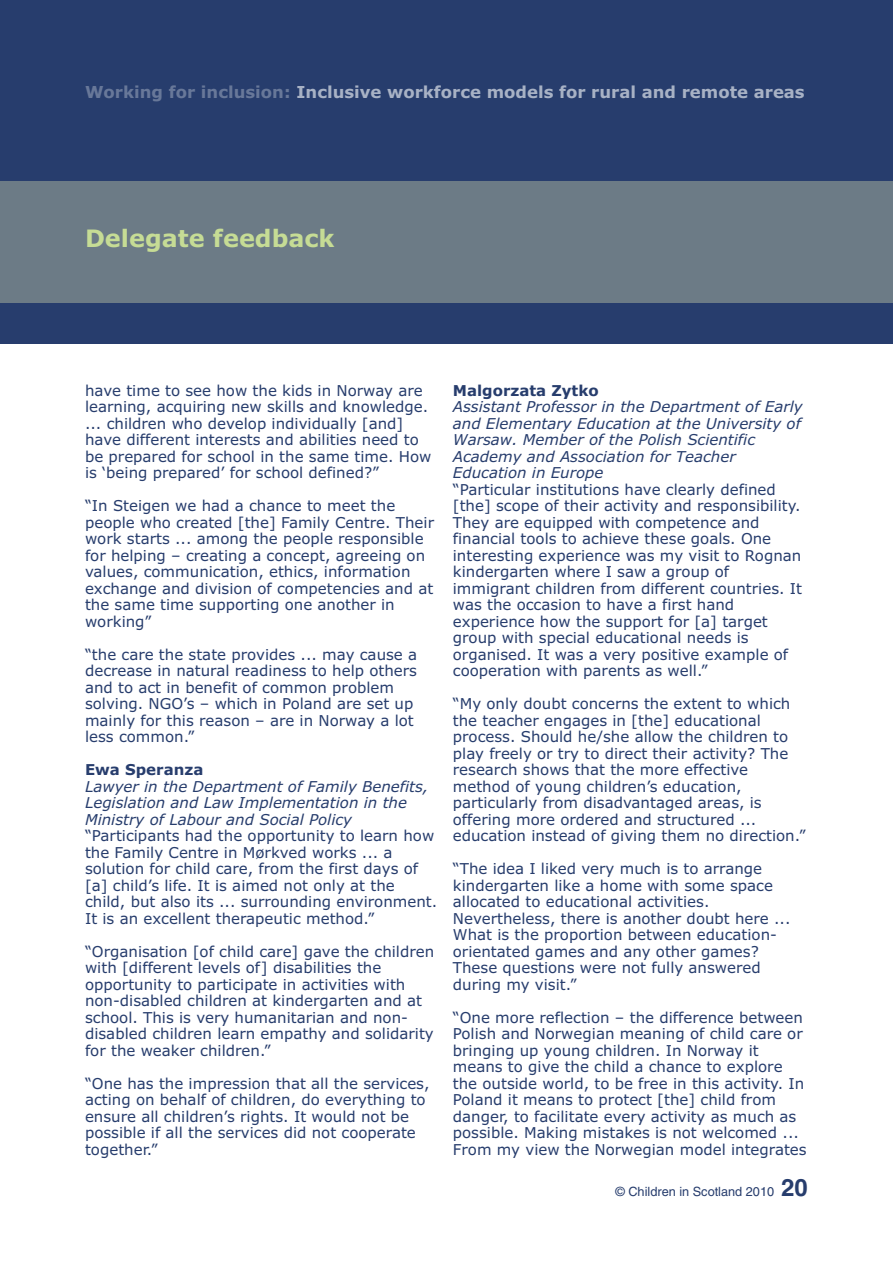
<style>
.page{position:relative;width:893px;height:1263px;background:#fff}
.page>*{position:absolute;margin:0;border:0;box-sizing:border-box;transform-origin:0 0}
.t1{font:700 24px "Verdana";color:#c6dc95}
.t2{font:700 16.5px "Verdana";color:#a8b2c5}
.t3{font:15px/16.5px "Verdana";color:#273d6d}
.t4{font:italic 15px/16.5px "Verdana";color:#273d6d}
.t5{font:700 15px "Verdana";color:#273d6d}
.t6{font:12.75px "Helvetica";color:#273d6d}
.s1{font-family:"Verdana Bold OTF";font-weight:400;color:#687899}
.s2{font-weight:700;font-size:24px}
</style>
<div class="page">
<div style="left:0;top:0;width:893px;height:344px;background:#273d6d"></div>
<div style="left:0;top:181px;width:893px;height:122px;background:#6c7b86"></div>
<p class="t2" style="left:85px;top:82px;width:721px"><span class="s1">Working for inclusion:</span> Inclusive workforce models for rural and remote areas</p>
<h1 class="t1" style="left:85px;top:225px;width:251px">Delegate feedback</h1>
<p class="t3" style="left:85px;top:382px;width:348px">have time to see how the kids in Norway are learning, acquiring new skills and knowledge. ... children who develop individually [and] have different interests and abilities need to be prepared for school in the same time. How is ‘being prepared’ for school defined?”</p>
<p class="t3" style="left:85px;top:498px;width:350px">“In Steigen we had a chance to meet the people who created [the] Family Centre. Their work starts ... among the people responsible for helping – creating a concept, agreeing on values, communication, ethics, information exchange and division of competencies and at the same time supporting one another in working”</p>
<p class="t3" style="left:85px;top:646px;width:334px">“the care the state provides ... may cause a decrease in natural readiness to help others and to act in benefit of common problem solving. NGO’s – which in Poland are set up mainly for this reason – are in Norway a lot less common.”</p>
<p class="t5" style="left:85px;top:761px;width:120px">Ewa Speranza</p>
<p class="t4" style="left:85px;top:778px;width:345px">Lawyer in the Department of Family Benefits,<br>Legislation and Law Implementation in the<br>Ministry of Labour and Social Policy</p>
<p class="t3" style="left:85px;top:828px;width:354px">“Participants had the opportunity to learn how the Family Centre in Mørkved works ... a solution for child care, from the first days of [a] child’s life. It is aimed not only at the child, but also its ... surrounding environment.<br>It is an excellent therapeutic method.”</p>
<p class="t3" style="left:85px;top:943px;width:351px">“Organisation [of child care] gave the children with [different levels of] disabilities the opportunity to participate in activities with non-disabled children at kindergarten and at school. This is very humanitarian and non&shy;disabled children learn empathy and solidarity for the weaker children.”</p>
<p class="t3" style="left:85px;top:1075px;width:346px">“One has the impression that all the services, acting on behalf of children, do everything to ensure all children’s rights. It would not be possible if all the services did not cooperate together.”</p>
<p class="t5" style="left:453px;top:382px;width:147px">Malgorzata Zytko</p>
<p class="t4" style="left:453px;top:399px;width:351px">Assistant Professor in the Department of Early and Elementary Education at the University of Warsaw. Member of the Polish Scientific Academy and Association for Teacher Education in Europe</p>
<p class="t3" style="left:453px;top:481px;width:351px">“Particular institutions have clearly defined [the] scope of their activity and responsibility.<br>They are equipped with competence and financial tools to achieve these goals. One interesting experience was my visit to Rognan kindergarten where I saw a group of immigrant children from different countries. It was the occasion to have a first hand experience how the support for [a] target group with special educational needs is organised. It was a very positive example of cooperation with parents as well.”</p>
<p class="t3" style="left:453px;top:696px;width:354px">“My only doubt concerns the extent to which the teacher engages in [the] educational process. Should he/she allow the children to play freely or try to direct their activity? The research shows that the more effective method of young children’s education, particularly from disadvantaged areas, is offering more ordered and structured ... education instead of giving them no direction.”</p>
<p class="t3" style="left:453px;top:861px;width:339px">“The idea I liked very much is to arrange kindergarten like a home with some space allocated to educational activities.<br>Nevertheless, there is another doubt here ...<br>What is the proportion between education&shy;orientated games and any other games?<br>These questions were not fully answered during my visit.”</p>
<p class="t3" style="left:453px;top:1009px;width:355px">“One more reflection – the difference between Polish and Norwegian meaning of child care or bringing up young children. In Norway it means to give the child a chance to explore the outside world, to be free in this activity. In Poland it means to protect [the] child from danger, to facilitate every activity as much as possible. Making mistakes is not welcomed ...<br>From my view the Norwegian model integrates</p>
<p class="t6" style="left:615px;top:1187px;width:194px">© Children in Scotland 2010 <span class="s2">20</span></p>
</div>
